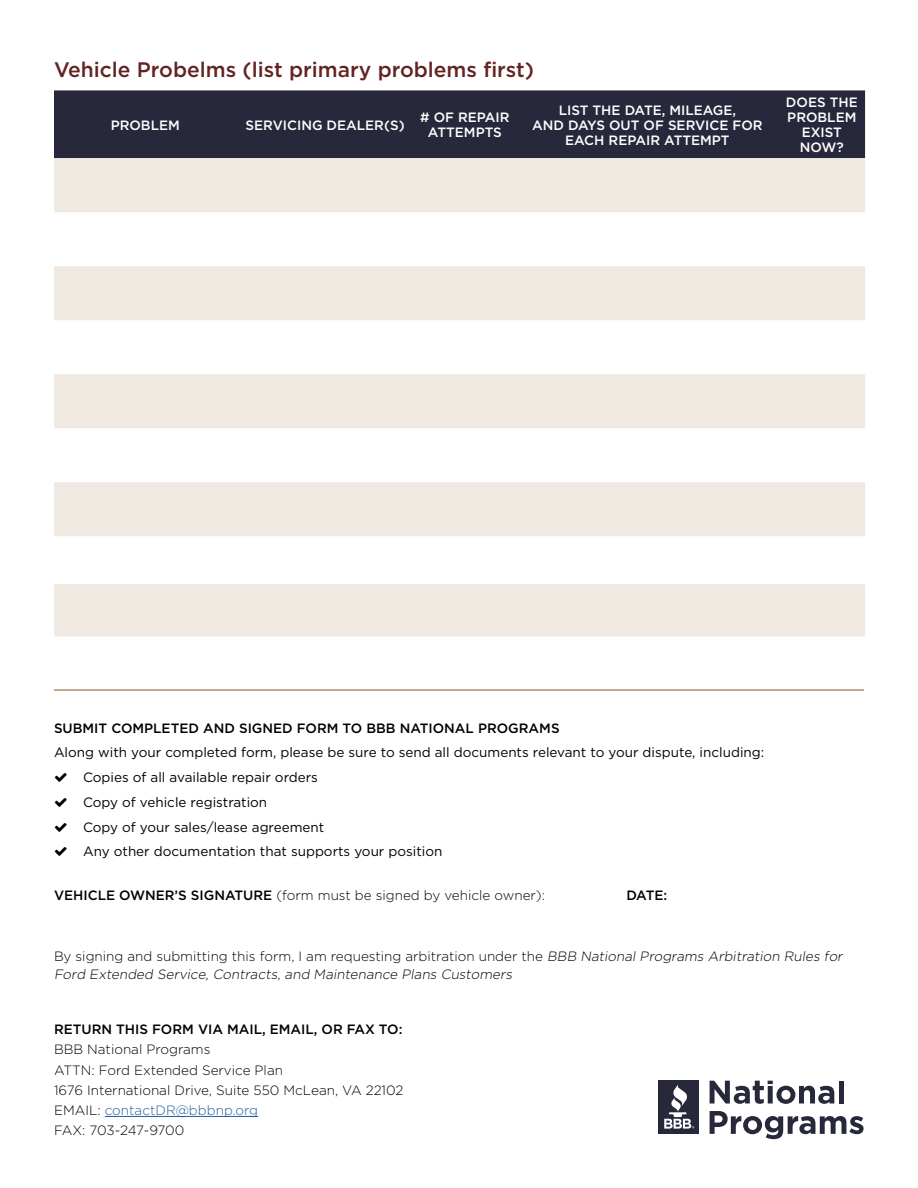
<style>
.page{position:relative;width:918px;height:1188px;background:#fff}
.page>*{position:absolute;margin:0;border:0;box-sizing:border-box;transform-origin:0 0}
.t1{font:500 21px "Gotham";color:#642323}
.t2{font:13.5px "Gotham";color:#000}
.t3{font:italic 300 13.5px/18px "Gotham";color:#000}
.t4{font:300 13.5px "Gotham";color:#000}
.t5{font:500 13.5px/15px "Gotham";color:#fff;text-align:center}
.t6{font:500 13.5px "Gotham";color:#000}
.t7{font:300 13.5px "Gotham";color:#215e9e}
.t8{font:300 13.5px "Gotham";letter-spacing:-.02em;color:#000}
.s1{font-weight:500}
.s2{font-style:normal}
.s3{color:#000}
</style>
<div class="page">
<hr style="left:105px;top:1116px;width:153px;height:1px;background:#215e9e">
<div style="left:54px;top:90px;width:811px;height:68px;background:#28283c"></div>
<svg style="left:54px;top:158px;width:811px;height:479px;fill:#efe9e2"></svg>
<div style="left:659px;top:1081px;width:40px;height:53px;background:#27293b"></div>
<svg style="left:710px;top:1081px;width:124px;height:23px"></svg>
<div style="left:839px;top:1081px;width:5px;height:22px;background:#27293b"></div>
<svg style="left:710px;top:1111px;width:154px;height:28px"></svg>
<svg style="left:664px;top:1085px;width:30px;height:44px"></svg>
<hr style="left:54px;top:689px;width:810px;height:2px;background:#af916e">
<p class="t1" style="left:54px;top:56px;width:482px">Vehicle Probelms (list primary problems first)</p>
<p class="t5" style="left:111px;top:117px;width:71px">PROBLEM</p>
<p class="t5" style="left:246px;top:117px;width:161px">SERVICING DEALER(S)</p>
<p class="t5" style="left:420px;top:110px;width:91px"># OF REPAIR<br>ATTEMPTS</p>
<p class="t5" style="left:532px;top:102px;width:232px">LIST THE DATE, MILEAGE,<br>AND DAYS OUT OF SERVICE FOR<br>EACH REPAIR ATTEMPT</p>
<p class="t5" style="left:786px;top:95px;width:73px">DOES THE<br>PROBLEM<br>EXIST<br>NOW?</p>
<p class="t6" style="left:54px;top:719px;width:507px">SUBMIT COMPLETED AND SIGNED FORM TO BBB NATIONAL PROGRAMS</p>
<p class="t2" style="left:54px;top:744px;width:712px">Along with your completed form, please be sure to send all documents relevant to your dispute, including:</p>
<p class="t2" style="left:83px;top:769px;width:237px">Copies of all available repair orders</p>
<p class="t2" style="left:83px;top:793px;width:186px">Copy of vehicle registration</p>
<p class="t2" style="left:83px;top:818px;width:243px">Copy of your sales/lease agreement</p>
<p class="t2" style="left:83px;top:843px;width:361px">Any other documentation that supports your position</p>
<p class="t4" style="left:54px;top:887px;width:493px"><span class="s1">VEHICLE OWNER’S SIGNATURE</span> (form must be signed by vehicle owner):</p>
<p class="t6" style="left:626px;top:886px;width:42px">DATE:</p>
<p class="t3" style="left:54px;top:946px;width:793px"><span class="s2">By signing and submitting this form, I am requesting arbitration under the</span> BBB National Programs Arbitration Rules for<br>Ford Extended Service, Contracts, and Maintenance Plans Customers</p>
<p class="t6" style="left:54px;top:1020px;width:350px">RETURN THIS FORM VIA MAIL, EMAIL, OR FAX TO:</p>
<p class="t4" style="left:54px;top:1041px;width:158px">BBB National Programs</p>
<p class="t4" style="left:54px;top:1061px;width:231px">ATTN: Ford Extended Service Plan</p>
<p class="t4" style="left:54px;top:1082px;width:351px">1676 International Drive, Suite 550 McLean, VA 22102</p>
<p class="t7" style="left:54px;top:1102px;width:206px"><span class="s3">EMAIL:</span> contactDR@bbbnp.org</p>
<p class="t8" style="left:54px;top:1122px;width:132px">FAX: 703-247-9700</p>
</div>
